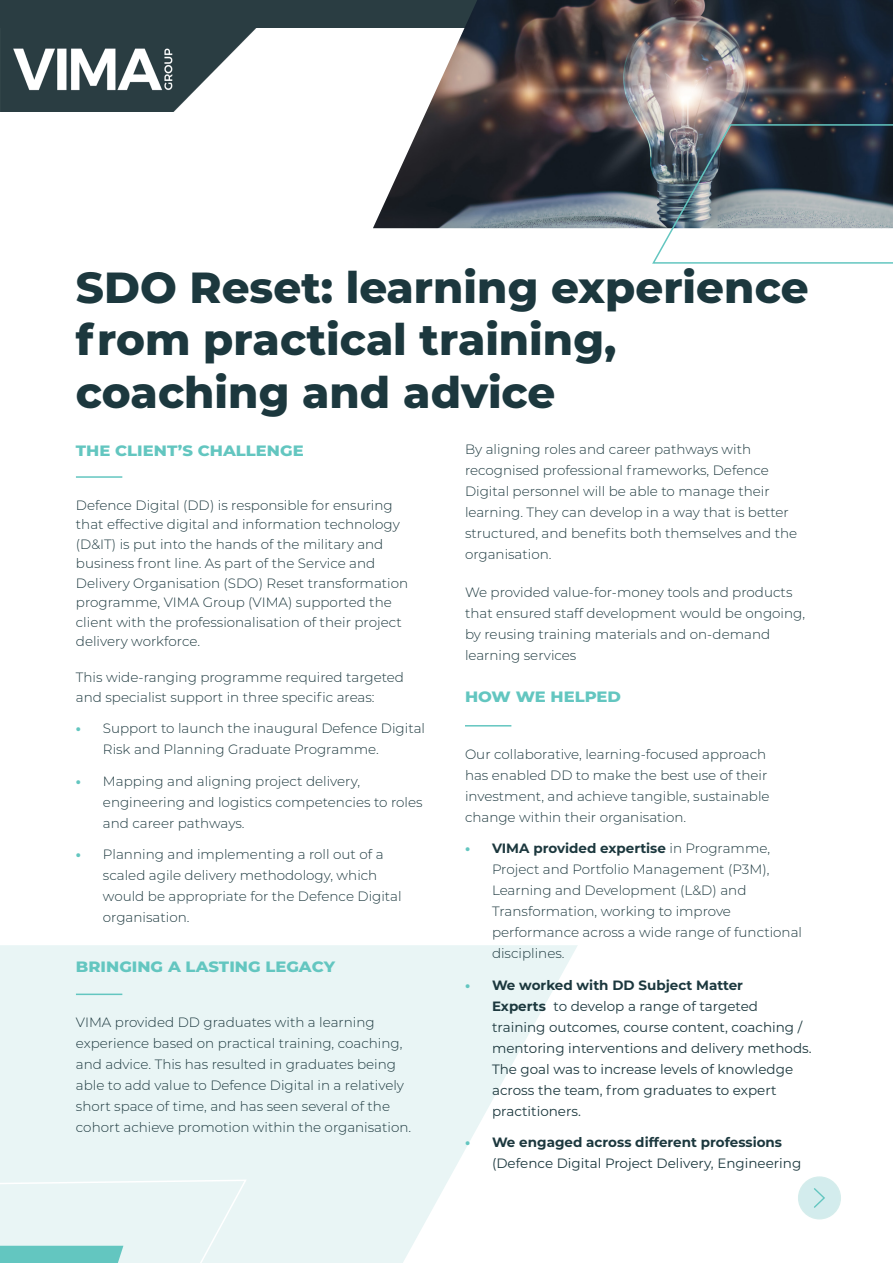
<style>
.page{position:relative;width:893px;height:1263px;background:#fff}
.page>*{position:absolute;margin:0;border:0;box-sizing:border-box;transform-origin:0 0}
.t1{font:800 43.5px/52.5px "Montserrat";color:#1c383e}
.t2{font:800 15px "Montserrat";color:#63c6c0;scale:1.09 1}
.t3{font:300 13.5px/21px "Montserrat";color:#1c383e}
.t4{font:13.5px/21px "Montserrat";color:#1c383e}
.s1{font-weight:800;color:#63c6c0}
.s2{font-weight:700}
</style>
<div class="page">
<svg style="left:0;top:945px;width:578px;height:318px;fill:#e9f5f5"></svg>
<div style="left:0;top:1px;width:893px;height:27px;background:#2a3d42"></div>
<img style="left:373px;top:0;width:520px;height:228px">
<img style="left:651px;top:89px;width:242px;height:175px">
<img style="left:0;top:28px;width:256px;height:84px">
<div style="left:799px;top:1177px;width:41px;height:42px;background:#d3eced;border-radius:50%"></div>
<div style="left:798px;top:1176px;width:43px;height:43px;border:2px solid #d5edec;border-radius:50%"></div>
<svg style="left:814px;top:1188px;width:11px;height:20px"></svg>
<hr style="left:76px;top:476px;width:46px;height:2px;background:#63c6c0">
<svg style="left:0;top:1179px;width:248px;height:84px;background:#dcf0ef"></svg>
<hr style="left:465px;top:725px;width:46px;height:1px;background:#63c6c0">
<hr style="left:76px;top:993px;width:46px;height:2px;background:#63c6c0">
<p class="t1" style="left:76px;top:259px;width:734px">SDO Reset: learning experience from practical training, coaching and advice</p>
<p class="t2" style="left:76px;top:439px;width:210px">THE CLIENT’S CHALLENGE</p>
<p class="t3" style="left:465px;top:438px;width:334px">By aligning roles and career pathways with recognised professional frameworks, Defence Digital personnel will be able to manage their learning. They can develop in a way that is better structured, and benefits both themselves and the organisation.</p>
<p class="t3" style="left:465px;top:581px;width:342px">We provided value-for-money tools and products that ensured staff development would be ongoing, by reusing training materials and on-demand learning services</p>
<p class="t2" style="left:465px;top:685px;width:145px">HOW WE HELPED</p>
<p class="t3" style="left:76px;top:495px;width:334px;line-height:19.5px">Defence Digital (DD) is responsible for ensuring that effective digital and information technology (D&amp;IT) is put into the hands of the military and business front line. As part of the Service and Delivery Organisation (SDO) Reset transformation programme, VIMA Group (VIMA) supported the client with the professionalisation of their project delivery workforce.</p>
<p class="t3" style="left:76px;top:667px;width:330px;line-height:19.5px">This wide-ranging programme required targeted and specialist support in three specific areas:</p>
<p class="t3" style="left:103px;top:717px;width:324px;text-indent:-27px"><span class="s1">•</span> Support to launch the inaugural Defence Digital<br>Risk and Planning Graduate Programme.</p>
<p class="t3" style="left:103px;top:770px;width:321px;text-indent:-27px"><span class="s1">•</span> Mapping and aligning project delivery, engineering and logistics competencies to roles and career pathways.</p>
<p class="t3" style="left:103px;top:843px;width:300px;text-indent:-27px"><span class="s1">•</span> Planning and implementing a roll out of a scaled agile delivery methodology, which would be appropriate for the Defence Digital organisation.</p>
<p class="t2" style="left:76px;top:955px;width:239px">BRINGING A LASTING LEGACY</p>
<p class="t3" style="left:465px;top:743px;width:306px">Our collaborative, learning-focused approach has enabled DD to make the best use of their investment, and achieve tangible, sustainable change within their organisation.</p>
<p class="t3" style="left:492px;top:837px;width:312px;text-indent:-27px"><span class="s1">•</span> <span class="s2">VIMA provided expertise</span> in Programme, Project and Portfolio Management (P3M), Learning and Development (L&amp;D) and Transformation, working to improve performance across a wide range of functional disciplines.</p>
<p class="t4" style="left:492px;top:974px;width:321px;text-indent:-27px"><span class="s1">•</span> <span class="s2">We worked with DD Subject Matter<br>Experts</span> to develop a range of targeted training outcomes, course content, coaching / mentoring interventions and delivery methods.<br>The goal was to increase levels of knowledge across the team, from graduates to expert practitioners.</p>
<p class="t4" style="left:492px;top:1131px;width:311px;text-indent:-27px"><span class="s1">•</span> <span class="s2">We engaged across different professions </span>(Defence Digital Project Delivery, Engineering</p>
<p class="t3" style="left:76px;top:1011px;width:337px">VIMA provided DD graduates with a learning experience based on practical training, coaching, and advice. This has resulted in graduates being able to add value to Defence Digital in a relatively short space of time, and has seen several of the cohort achieve promotion within the organisation.</p>
</div>
